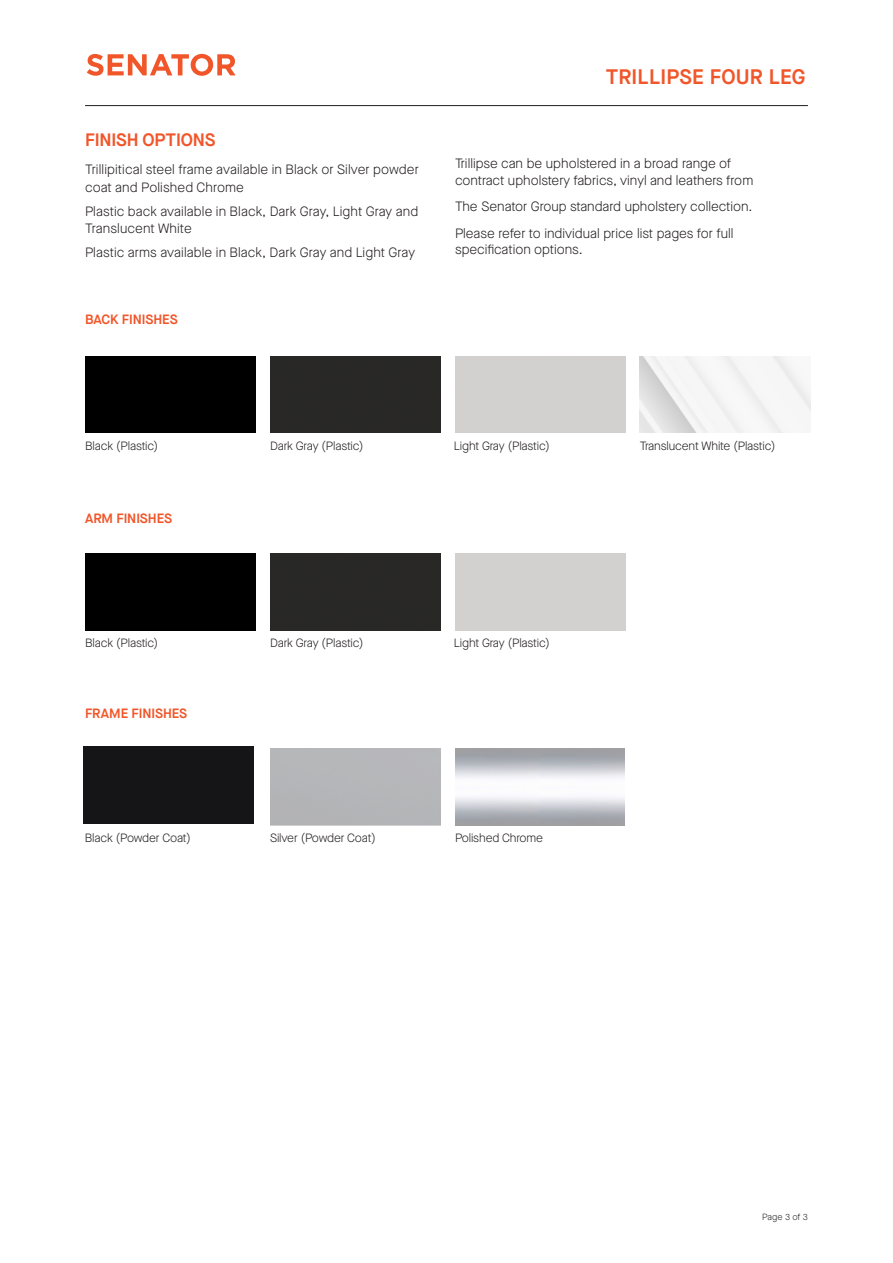
<style>
.page{position:relative;width:893px;height:1263px;background:#fff}
.page>*{position:absolute;margin:0;border:0;box-sizing:border-box;transform-origin:0 0}
.t1{font:600 21px "Maison Neue";letter-spacing:.01em;color:#f1562a}
.t2{font:600 18px "Maison Neue";letter-spacing:-.01em;color:#f1562a}
.t3{font:300 13.5px/17.5px "Maison Neue";color:#231f20}
.t4{font:600 13.5px "Maison Neue";letter-spacing:-.005em;color:#f1562a}
.t5{font:300 12px "Maison Neue";letter-spacing:-.01em;color:#231f20}
.t6{font:300 9px "Maison Neue";color:#231f20}
</style>
<div class="page">
<hr style="left:85px;top:105px;width:723px;height:1px;background:#231f20">
<svg style="left:87px;top:54px;width:149px;height:22px"></svg>
<div style="left:84px;top:747px;width:170px;height:76px;background:#151517"></div>
<div style="left:270px;top:356px;width:170px;height:77px;background:#282826"></div>
<img style="left:640px;top:356px;width:170px;height:77px">
<div style="left:85px;top:356px;width:170px;height:77px;background:#000"></div>
<div style="left:270px;top:554px;width:170px;height:76px;background:#282826"></div>
<div style="left:85px;top:554px;width:170px;height:76px;background:#000"></div>
<h2 class="t2" style="left:85px;top:127px;width:132px">FINISH OPTIONS</h2>
<p class="t3" style="left:85px;top:161px;width:335px">Trillipitical steel frame available in Black or Silver powder coat and Polished Chrome</p>
<p class="t3" style="left:85px;top:202px;width:335px">Plastic back available in Black, Dark Gray, Light Gray and<br>Translucent White</p>
<p class="t3" style="left:85px;top:244px;width:332px">Plastic arms available in Black, Dark Gray and Light Gray</p>
<p class="t4" style="left:85px;top:310px;width:94px">BACK FINISHES</p>
<h1 class="t1" style="left:606px;top:62px;width:201px">TRILLIPSE FOUR LEG</h1>
<p class="t3" style="left:455px;top:156px;width:300px;line-height:16.2px">Trillipse can be upholstered in a broad range of contract upholstery fabrics, vinyl and leathers from</p>
<p class="t3" style="left:455px;top:193px;width:299px;line-height:26.8px">The Senator Group standard upholstery collection.<br>Please refer to individual price list pages for full</p>
<p class="t3" style="left:455px;top:241px;width:129px">specification options.</p>
<p class="t5" style="left:85px;top:438px;width:75px">Black (Plastic)</p>
<p class="t4" style="left:85px;top:508px;width:89px">ARM FINISHES</p>
<p class="t5" style="left:270px;top:438px;width:95px">Dark Gray (Plastic)</p>
<p class="t5" style="left:640px;top:438px;width:137px">Translucent White (Plastic)</p>
<p class="t5" style="left:454px;top:438px;width:97px">Light Gray (Plastic)</p>
<p class="t5" style="left:85px;top:635px;width:75px">Black (Plastic)</p>
<p class="t5" style="left:270px;top:635px;width:95px">Dark Gray (Plastic)</p>
<p class="t5" style="left:454px;top:635px;width:97px">Light Gray (Plastic)</p>
<p class="t4" style="left:85px;top:704px;width:104px">FRAME FINISHES</p>
<p class="t5" style="left:85px;top:830px;width:108px">Black (Powder Coat)</p>
<p class="t5" style="left:270px;top:830px;width:107px">Silver (Powder Coat)</p>
<p class="t5" style="left:455px;top:830px;width:90px">Polished Chrome</p>
<p class="t6" style="left:762px;top:1211px;width:47px">Page 3 of 3</p>
</div>
